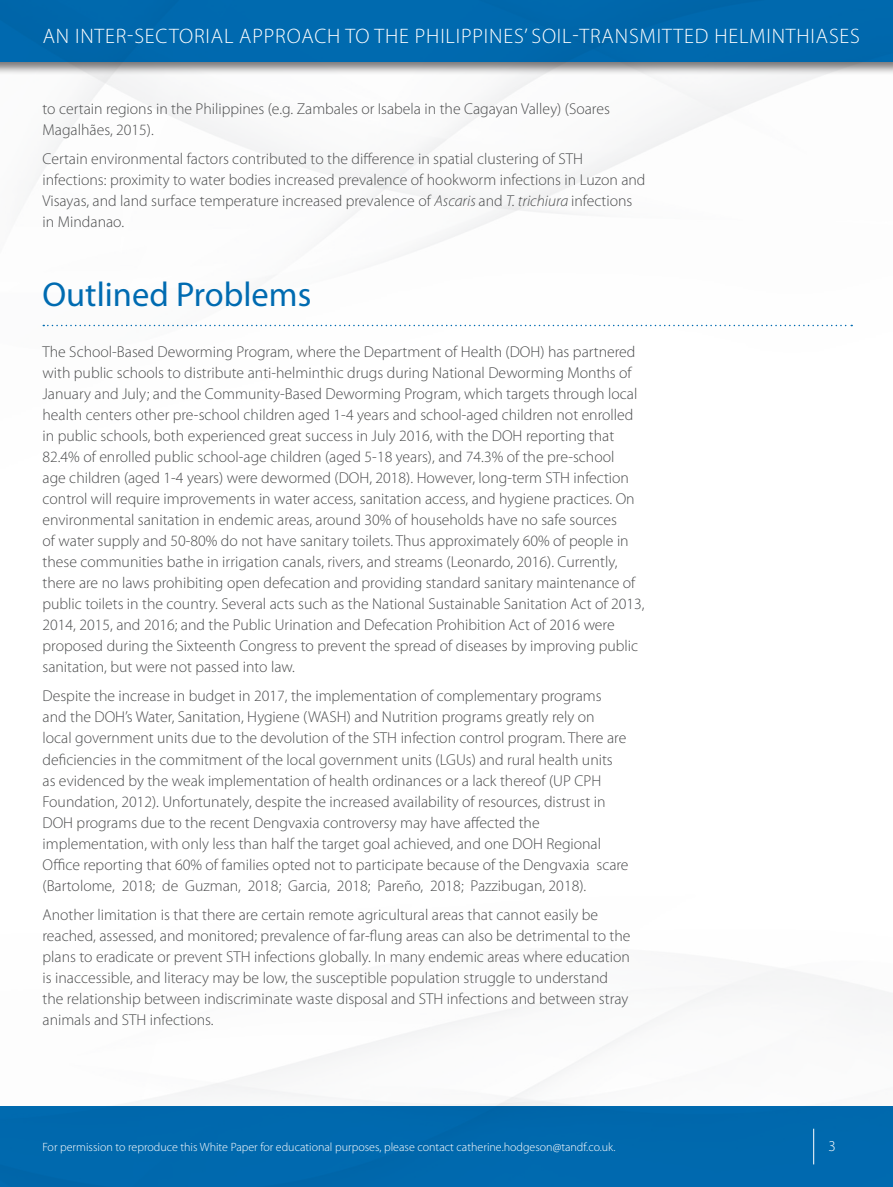
<style>
.page{position:relative;width:893px;height:1187px;background:#fff}
.page>*{position:absolute;margin:0;border:0;box-sizing:border-box;transform-origin:0 0}
.t1{font:34.5px "Myriad Pro";color:#006bb1}
.t2{font:300 21px "Myriad Pro";letter-spacing:.04em;color:#fff}
.t3{font:300 15.75px/21px "Myriad Pro";color:#4b4c4d}
.t4{font:300 15px "Myriad Pro";color:#fff}
.t5{font:300 12px "Myriad Pro";color:#fff}
.s1{font-style:italic}
</style>
<div class="page">
<img style="left:30px;top:76px;width:863px;height:1030px">
<div style="left:0;top:1106px;width:893px;height:80px;background:#006bb1"></div>
<div style="left:0;top:0;width:893px;height:76px;background:#231f20;opacity:.6"></div>
<div style="left:0;top:0;width:893px;height:62px;background:#006bb1"></div>
<hr style="left:813px;top:1128px;width:1px;height:36px;background:#fff">
<svg style="left:43px;top:325px;width:809px;height:1px"></svg>
<h2 class="t2" style="left:43px;top:24px;width:819px">AN INTER-SECTORIAL APPROACH TO THE PHILIPPINES’ SOIL-TRANSMITTED HELMINTHIASES</h2>
<p class="t3" style="left:43px;top:98px;width:569px">to certain regions in the Philippines (e.g. Zambales or Isabela in the Cagayan Valley) (Soares<br>Magalhães, 2015).</p>
<p class="t3" style="left:43px;top:149px;width:604px">Certain environmental factors contributed to the difference in spatial clustering of STH infections: proximity to water bodies increased prevalence of hookworm infections in Luzon and Visayas, and land surface temperature increased prevalence of <span class="s1">Ascaris</span> and <span class="s1">T. trichiura</span> infections in Mindanao.</p>
<h1 class="t1" style="left:43px;top:275px;width:270px">Outlined Problems</h1>
<p class="t3" style="left:43px;top:341px;width:604px">The School-Based Deworming Program, where the Department of Health (DOH) has partnered with public schools to distribute anti-helminthic drugs during National Deworming Months of January and July; and the Community-Based Deworming Program, which targets through local health centers other pre-school children aged 1-4 years and school-aged children not enrolled in public schools, both experienced great success in July 2016, with the DOH reporting that 82.4% of enrolled public school-age children (aged 5-18 years), and 74.3% of the pre-school<br>age children (aged 1-4 years) were dewormed (DOH, 2018). However, long-term STH infection control will require improvements in water access, sanitation access, and hygiene practices. On environmental sanitation in endemic areas, around 30% of households have no safe sources<br>of water supply and 50-80% do not have sanitary toilets. Thus approximately 60% of people in these communities bathe in irrigation canals, rivers, and streams (Leonardo, 2016). Currently, there are no laws prohibiting open defecation and providing standard sanitary maintenance of public toilets in the country. Several acts such as the National Sustainable Sanitation Act of 2013, 2014, 2015, and 2016; and the Public Urination and Defecation Prohibition Act of 2016 were proposed during the Sixteenth Congress to prevent the spread of diseases by improving public sanitation, but were not passed into law.</p>
<p class="t3" style="left:43px;top:686px;width:588px">Despite the increase in budget in 2017, the implementation of complementary programs and the DOH’s Water, Sanitation, Hygiene (WASH) and Nutrition programs greatly rely on<br>local government units due to the devolution of the STH infection control program. There are deficiencies in the commitment of the local government units (LGUs) and rural health units as evidenced by the weak implementation of health ordinances or a lack thereof (UP CPH Foundation, 2012). Unfortunately, despite the increased availability of resources, distrust in DOH programs due to the recent Dengvaxia controversy may have affected the implementation, with only less than half the target goal achieved, and one DOH Regional Office reporting that 60% of families opted not to participate because of the Dengvaxia scare (Bartolome, 2018; de Guzman, 2018; Garcia, 2018; Pareño, 2018; Pazzibugan, 2018).</p>
<p class="t3" style="left:43px;top:904px;width:589px">Another limitation is that there are certain remote agricultural areas that cannot easily be reached, assessed, and monitored; prevalence of far-flung areas can also be detrimental to the plans to eradicate or prevent STH infections globally. In many endemic areas where education is inaccessible, and literacy may be low, the susceptible population struggle to understand the relationship between indiscriminate waste disposal and STH infections and between stray animals and STH infections.</p>
<p class="t5" style="left:43px;top:1140px;width:575px">For permission to reproduce this White Paper for educational purposes, please contact catherine.hodgeson@tandf.co.uk.</p>
<p class="t4" style="left:828px;top:1137px;width:9px">3</p>
</div>
